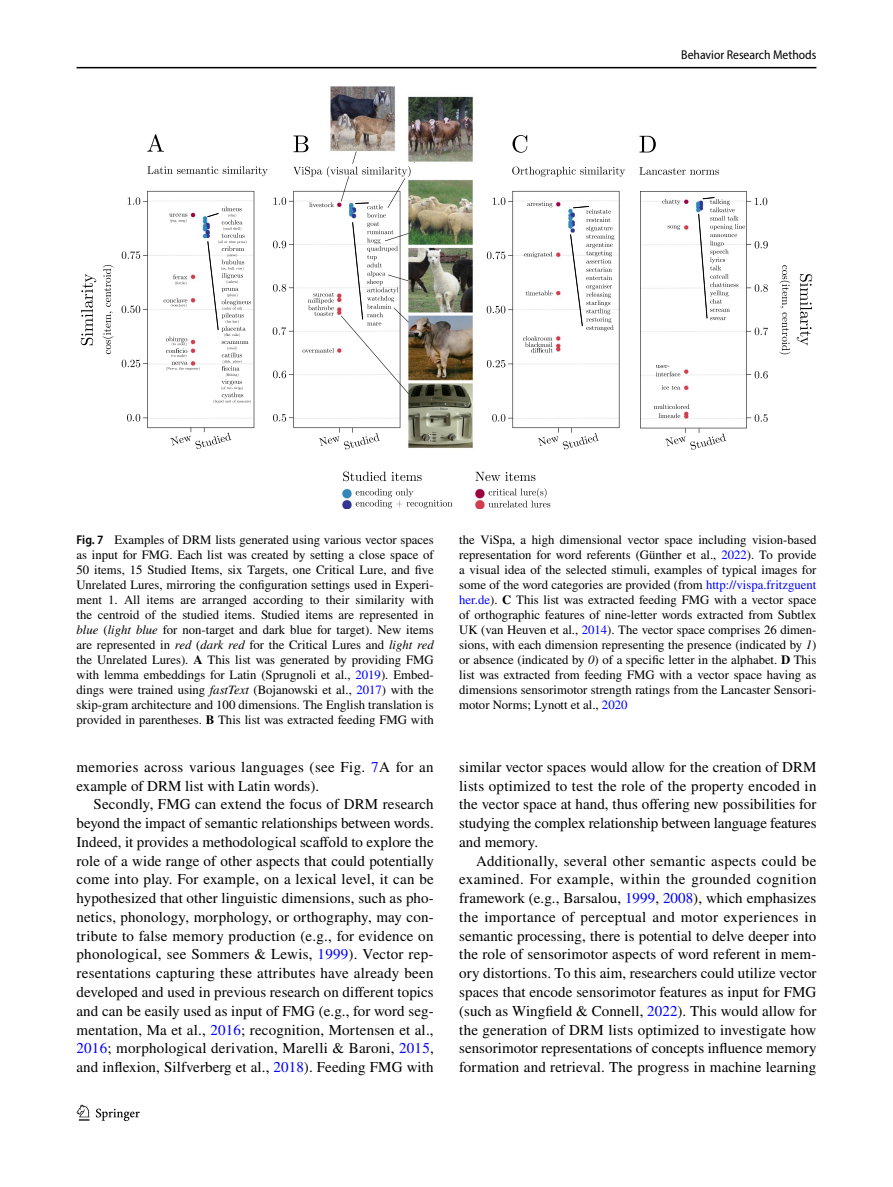
<style>
.page{position:relative;width:893px;height:1187px;background:#fff}
.page>*{position:absolute;margin:0;border:0;box-sizing:border-box;transform-origin:0 0}
.t1{font:15px/18.8px "STIX";letter-spacing:.005em;color:#000;text-align:justify}
.t2{font:15px/18.8px "STIX";letter-spacing:.025em;color:#000}
.t3{font:12.75px/15px "STIX";color:#000;text-align:justify}
.t4{font:semi-condensed 12.75px "Myriad Pro";color:#000}
.s1{font-family:"Myriad Pro";font-weight:600;font-stretch:semi-condensed}
.s2{font-style:italic}
.s3{font-weight:700}
.s4{color:#00f}
</style>
<div class="page">
<hr style="left:77px;top:67px;width:739px;height:1px;background:#000">
<svg style="left:77px;top:1104px;width:12px;height:16px"></svg>
<svg style="left:96px;top:1108px;width:44px;height:12px"></svg>
<img style="left:330px;top:87px;width:321px;height:421px">
<svg style="left:343px;top:471px;width:79px;height:10px"></svg>
<svg style="left:356px;top:488px;width:96px;height:20px"></svg>
<svg style="left:475px;top:472px;width:60px;height:9px"></svg>
<svg style="left:489px;top:488px;width:61px;height:19px"></svg>
<svg style="left:797px;top:274px;width:15px;height:71px"></svg>
<svg style="left:779px;top:265px;width:11px;height:89px"></svg>
<svg style="left:639px;top:136px;width:17px;height:16px"></svg>
<svg style="left:640px;top:191px;width:128px;height:259px"></svg>
<svg style="left:639px;top:167px;width:80px;height:8px"></svg>
<svg style="left:512px;top:135px;width:15px;height:18px"></svg>
<svg style="left:512px;top:167px;width:113px;height:10px"></svg>
<svg style="left:81px;top:274px;width:15px;height:71px"></svg>
<svg style="left:103px;top:265px;width:11px;height:89px"></svg>
<svg style="left:122px;top:134px;width:293px;height:315px"></svg>
<svg style="left:487px;top:191px;width:132px;height:258px"></svg>
<p class="t4" style="left:681px;top:48px;width:137px">Behavior Research Methods</p>
<p class="t3" style="left:77px;top:532px;width:359px"><span class="s1">Fig. 7</span> Examples of DRM lists generated using various vector spaces as input for FMG. Each list was created by setting a close space of 50 items, 15 Studied Items, six Targets, one Critical Lure, and five Unrelated Lures, mirroring the configuration settings used in Experi&shy;ment 1. All items are arranged according to their similarity with the centroid of the studied items. Studied items are represented in <span class="s2">blue</span> (<span class="s2">light blue</span> for non-target and dark blue for target). New items are represented in <span class="s2">red</span> (<span class="s2">dark red</span> for the Critical Lures and <span class="s2">light red </span>the Unrelated Lures). <span class="s3">A</span> This list was generated by providing FMG with lemma embeddings for Latin (Sprugnoli et al., <span class="s4">2019</span>). Embed&shy;dings were trained using <span class="s2">fastText</span> (Bojanowski et al., <span class="s4">2017</span>) with the skip-gram architecture and 100 dimensions. The English translation is provided in parentheses. <span class="s3">B</span> This list was extracted feeding FMG with</p>
<p class="t3" style="left:459px;top:532px;width:359px">the ViSpa, a high dimensional vector space including vision-based representation for word referents (Günther et al., <span class="s4">2022</span>). To provide a visual idea of the selected stimuli, examples of typical images for some of the word categories are provided (from <span class="s4">http://vispa.fritzguent her.de</span>). <span class="s3">C</span> This list was extracted feeding FMG with a vector space of orthographic features of nine-letter words extracted from Subtlex UK (van Heuven et al., <span class="s4">2014</span>). The vector space comprises 26 dimen&shy;sions, with each dimension representing the presence (indicated by <span class="s2">1</span>) or absence (indicated by <span class="s2">0</span>) of a specific letter in the alphabet. <span class="s3">D</span> This list was extracted from feeding FMG with a vector space having as dimensions sensorimotor strength ratings from the Lancaster Sensori&shy;motor Norms; Lynott et al., <span class="s4">2020</span></p>
<p class="t2" style="left:77px;top:758px;width:359px">memories across various languages (see Fig. <span class="s4">7</span>A for an example of DRM list with Latin words).</p>
<p class="t1" style="left:77px;top:796px;width:359px;text-indent:17px">Secondly, FMG can extend the focus of DRM research beyond the impact of semantic relationships between words.<br>Indeed, it provides a methodological scaffold to explore the role of a wide range of other aspects that could potentially come into play. For example, on a lexical level, it can be hypothesized that other linguistic dimensions, such as pho&shy;netics, phonology, morphology, or orthography, may con&shy;tribute to false memory production (e.g., for evidence on phonological, see Sommers &amp; Lewis, <span class="s4">1999</span>). Vector rep&shy;resentations capturing these attributes have already been developed and used in previous research on different topics and can be easily used as input of FMG (e.g., for word seg&shy;mentation, Ma et al., <span class="s4">2016</span>; recognition, Mortensen et al., <span class="s4">2016</span>; morphological derivation, Marelli &amp; Baroni, <span class="s4">2015</span>, and inflexion, Silfverberg et al., <span class="s4">2018</span>). Feeding FMG with</p>
<p class="t1" style="left:459px;top:758px;width:359px">similar vector spaces would allow for the creation of DRM lists optimized to test the role of the property encoded in the vector space at hand, thus offering new possibilities for studying the complex relationship between language features and memory.</p>
<p class="t1" style="left:459px;top:852px;width:359px;text-indent:17px">Additionally, several other semantic aspects could be examined. For example, within the grounded cognition framework (e.g., Barsalou, <span class="s4">1999</span>, <span class="s4">2008</span>), which emphasizes the importance of perceptual and motor experiences in semantic processing, there is potential to delve deeper into the role of sensorimotor aspects of word referent in mem&shy;ory distortions. To this aim, researchers could utilize vector spaces that encode sensorimotor features as input for FMG (such as Wingfield &amp; Connell, <span class="s4">2022</span>). This would allow for the generation of DRM lists optimized to investigate how sensorimotor representations of concepts influence memory formation and retrieval. The progress in machine learning</p>
</div>
